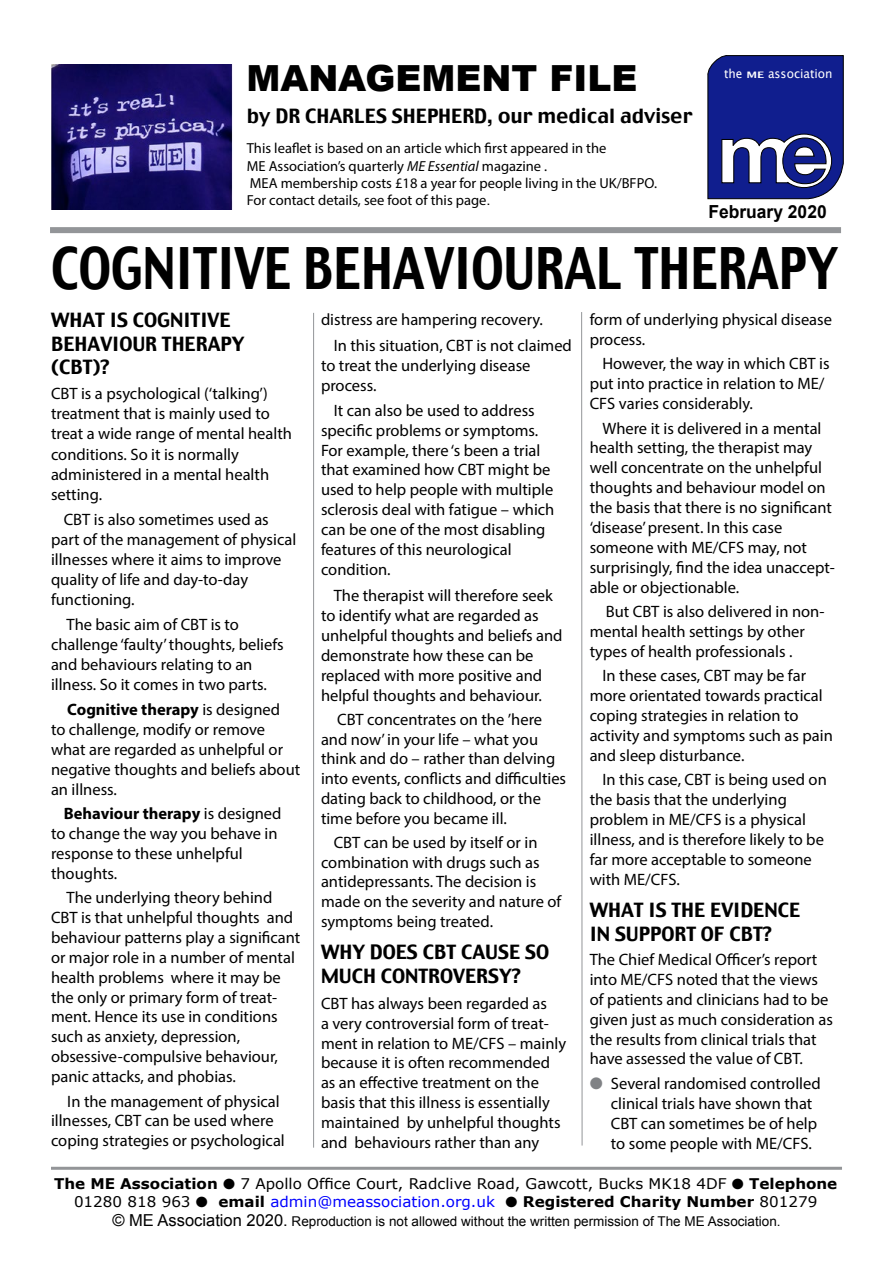
<style>
.page{position:relative;width:893px;height:1263px;background:#fff}
.page>*{position:absolute;margin:0;border:0;box-sizing:border-box;transform-origin:0 0}
.t1{font:57.15px "Charcoal";color:#000;scale:.84 1}
.t2{font:900 36px "Arial";color:#000}
.t3{font:19.5px/23.4px "Charcoal";color:#000}
.t4{font:700 18px "Arial";color:#000}
.t5{font:18px "Times";color:#000}
.t6{font:16.5px/20px "Myriad Pro";color:#000}
.t7{font:14.7px/17.7px "Verdana";color:#000;text-align:center}
.t8{font:14.55px/17.4px "Myriad Pro";color:#000}
.t9{font:13.5px "Arial";color:#000}
.t10{font:12.3px "Lucida Grande";color:#fff}
.s1{font-weight:700;font-size:9px}
.s2{font-style:italic}
.s3{font-family:"Arial"}
.s4{font-weight:700}
.s5{color:#808285}
.s6{color:#00f}
.s7{font-size:16.5px}
</style>
<div class="page">
<hr style="left:51px;top:1167px;width:791px;height:3px;background:#939598">
<hr style="left:313px;top:313px;width:1px;height:835px;background:#939598">
<svg style="left:581px;top:312px;width:1px;height:834px"></svg>
<div style="left:50px;top:227px;width:791px;height:6px;background:#939598"></div>
<img style="left:51px;top:65px;width:182px;height:144px">
<svg style="left:707px;top:55px;width:137px;height:144px;background:#323d94"></svg>
<div style="left:724px;top:68px;width:114px;height:14px;background:#101e8e"></div>
<h2 class="t2" style="left:246px;top:52px;width:392px">MANAGEMENT FILE</h2>
<p class="t10" style="left:724px;top:66px;width:110px">the <span class="s1">ME</span> association</p>
<p class="t3" style="left:247px;top:105px;width:447px">by DR CHARLES SHEPHERD, our medical adviser</p>
<p class="t8" style="left:247px;top:139px;width:412px">This leaflet is based on an article which first appeared in the<br>ME Association’s quarterly <span class="s2">ME Essential</span> magazine .<br>MEA membership costs £18 a year for people living in the UK/BFPO.<br>For contact details, see foot of this page<span class="s3">.</span></p>
<p class="t4" style="left:708px;top:200px;width:120px">February 2020</p>
<h1 class="t1" style="left:51px;top:231px;width:938px">COGNITIVE BEHAVIOURAL THERAPY</h1>
<p class="t3" style="left:51px;top:310px;width:195px">WHAT IS COGNITIVE<br>BEHAVIOUR THERAPY (CBT)?</p>
<p class="t6" style="left:51px;top:383px;width:242px">CBT is a psychological (‘talking’) treatment that is mainly used to treat a wide range of mental health conditions. So it is normally administered in a mental health setting.</p>
<p class="t6" style="left:51px;top:509px;width:247px;text-indent:13px">CBT is also sometimes used as part of the management of physical illnesses where it aims to improve quality of life and day-to-day functioning.</p>
<p class="t6" style="left:51px;top:614px;width:234px;text-indent:16px">The basic aim of CBT is to challenge ‘faulty’ thoughts, beliefs and behaviours relating to an illness. So it comes in two parts.</p>
<p class="t6" style="left:51px;top:699px;width:251px;text-indent:16px"><span class="s4">Cognitive therapy</span> is designed<br>to challenge, modify or remove what are regarded as unhelpful or negative thoughts and beliefs about an illness.</p>
<p class="t6" style="left:51px;top:803px;width:232px;text-indent:13px"><span class="s4">Behaviour therapy</span> is designed to change the way you behave in response to these unhelpful thoughts.</p>
<p class="t6" style="left:51px;top:887px;width:251px;text-indent:16px">The underlying theory behind<br>CBT is that unhelpful thoughts and behaviour patterns play a significant or major role in a number of mental health problems where it may be the only or primary form of treat&shy;ment. Hence its use in conditions such as anxiety, depression, obsessive-compulsive behaviour, panic attacks, and phobias.</p>
<p class="t6" style="left:51px;top:1091px;width:235px;text-indent:16px">In the management of physical illnesses, CBT can be used where coping strategies or psychological</p>
<p class="t6" style="left:334px;top:306px;width:240px;line-height:26.2px;text-indent:-13px">distress are hampering recovery.<br>In this situation, CBT is not claimed</p>
<p class="t6" style="left:321px;top:356px;width:211px">to treat the underlying disease process.</p>
<p class="t6" style="left:321px;top:400px;width:235px;text-indent:13px">It can also be used to address specific problems or symptoms.<br>For example, there ‘s been a trial that examined how CBT might be used to help people with multiple sclerosis deal with fatigue – which can be one of the most disabling features of this neurological condition.</p>
<p class="t6" style="left:321px;top:586px;width:243px;text-indent:13px">The therapist will therefore seek to identify what are regarded as unhelpful thoughts and beliefs and demonstrate how these can be replaced with more positive and helpful thoughts and behaviour.</p>
<p class="t6" style="left:321px;top:709px;width:247px;text-indent:16px">CBT concentrates on the ’here and now’ in your life – what you think and do – rather than delving into events, conflicts and difficulties dating back to childhood, or the time before you became ill.</p>
<p class="t6" style="left:321px;top:832px;width:242px;text-indent:13px">CBT can be used by itself or in combination with drugs such as antidepressants. The decision is made on the severity and nature of symptoms being treated.</p>
<p class="t3" style="left:321px;top:941px;width:230px">WHY DOES CBT CAUSE SO<br>MUCH CONTROVERSY?</p>
<p class="t6" style="left:321px;top:993px;width:247px">CBT has always been regarded as<br>a very controversial form of treat&shy;ment in relation to ME/CFS – mainly because it is often recommended as an effective treatment on the basis that this illness is essentially maintained by unhelpful thoughts and behaviours rather than any</p>
<p class="t6" style="left:590px;top:309px;width:244px">form of underlying physical disease process.</p>
<p class="t6" style="left:590px;top:354px;width:241px;text-indent:13px">However, the way in which CBT is put into practice in relation to ME/<br>CFS varies considerably.</p>
<p class="t6" style="left:590px;top:418px;width:247px;text-indent:13px">Where it is delivered in a mental health setting, the therapist may well concentrate on the unhelpful thoughts and behaviour model on the basis that there is no significant ‘disease’ present. In this case someone with ME/CFS may, not surprisingly, find the idea unaccept&shy;able or objectionable.</p>
<p class="t6" style="left:590px;top:601px;width:236px;text-indent:16px">But CBT is also delivered in non&shy;mental health settings by other types of health professionals .</p>
<p class="t6" style="left:590px;top:666px;width:245px;text-indent:13px">In these cases, CBT may be far more orientated towards practical coping strategies in relation to activity and symptoms such as pain and sleep disturbance.</p>
<p class="t6" style="left:590px;top:770px;width:239px;text-indent:13px">In this case, CBT is being used on the basis that the underlying problem in ME/CFS is a physical illness, and is therefore likely to be far more acceptable to someone with ME/CFS.</p>
<p class="t3" style="left:590px;top:899px;width:212px">WHAT IS THE EVIDENCE<br>IN SUPPORT OF CBT?</p>
<p class="t6" style="left:590px;top:949px;width:245px">The Chief Medical Officer’s report into ME/CFS noted that the views of patients and clinicians had to be given just as much consideration as the results from clinical trials that have assessed the value of CBT.</p>
<p class="t6" style="left:611px;top:1073px;width:211px;text-indent:-21px"><span class="s5">●</span> Several randomised controlled clinical trials have shown that<br>CBT can sometimes be of help to some people with ME/CFS.</p>
<p class="t7" style="left:54px;top:1175px;width:785px"><span class="s4">The ME Association</span> ● 7 Apollo Office Court, Radclive Road, Gawcott, Bucks MK18 4DF ● <span class="s4">Telephone<br></span>01280 818 963 ● <span class="s4">email</span> <span class="s6">admin@meassociation.org.uk</span> ● <span class="s4">Registered Charity Number</span> 801279</p>
<p class="t9" style="left:112px;top:1212px;width:670px"><span class="s7">© ME Association 2020.</span> Reproduction is not allowed without the written permission of The ME Association.</p>
<p class="t5" style="left:442px;top:1211px;width:10px">1</p>
</div>
